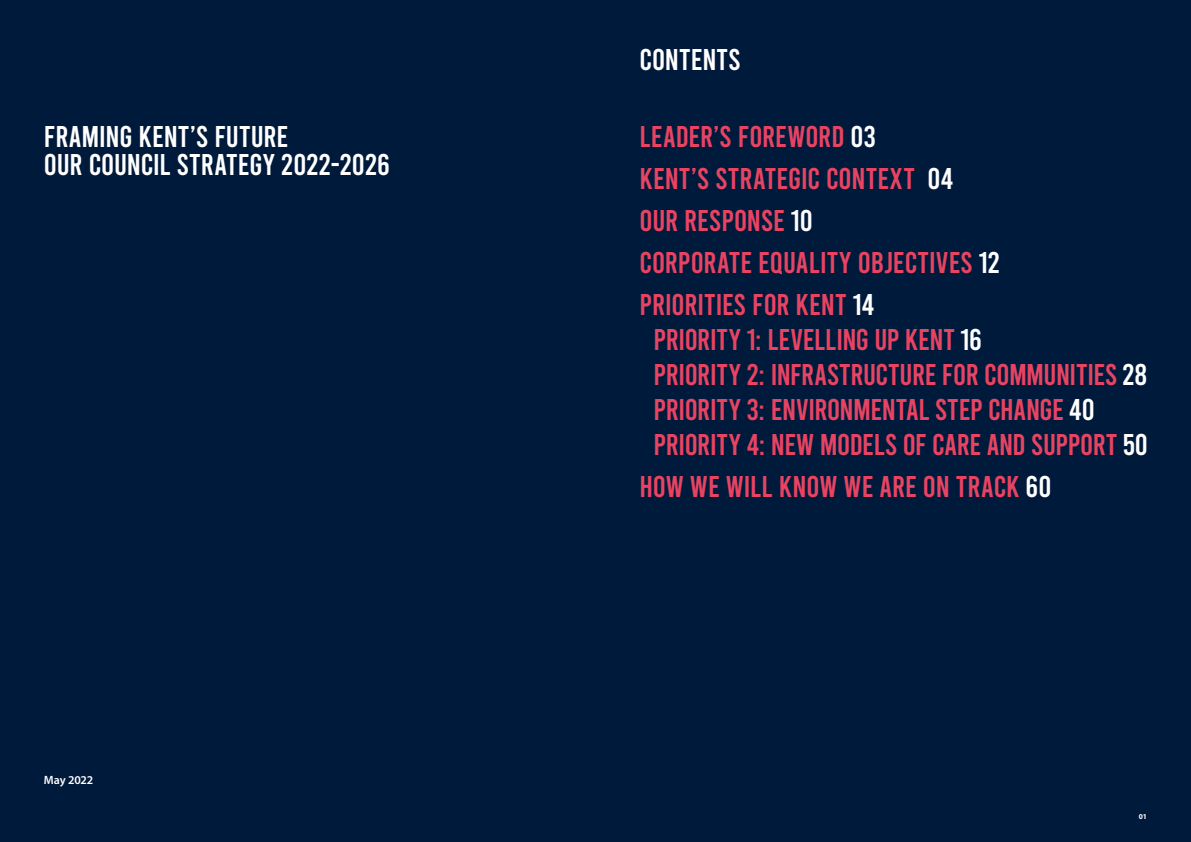
<style>
.page{position:relative;width:1191px;height:842px;background:#001a3b}
.page>*{position:absolute;margin:0;border:0;box-sizing:border-box;transform-origin:0 0}
.t1{font:30px "Bebas";color:#e94362}
.t2{font:30px "Bebas";color:#fff}
.t3{font:600 12px "Myriad Pro";letter-spacing:-.015em;color:#fff}
.t4{font:700 7.5px "Myriad Pro";color:#fff}
.s1{color:#fff}
.s2{color:#e94362}
</style>
<div class="page">
<p class="t2" style="left:44px;top:122px;width:246px">FRAMING KENT’S FUTURE</p>
<p class="t2" style="left:44px;top:150px;width:70px">OUR COUNCI</p>
<p class="t2" style="left:159px;top:150px;width:31px">L STRATEG</p>
<p class="t2" style="left:262px;top:150px;width:129px">Y 2022-2026</p>
<p class="t3" style="left:44px;top:772px;width:51px">May 2022</p>
<p class="t2" style="left:639px;top:45px;width:101px">CONTENTS</p>
<p class="t1" style="left:639px;top:122px;width:238px">LEADER’S FOREWORD <span class="s1">03</span></p>
<p class="t1" style="left:639px;top:164px;width:101px">KENT’S STRATEGIC</p>
<p class="t1" style="left:826px;top:164px;width:14px">CONTE</p>
<p class="t1" style="left:889px;top:164px;width:65px">XT <span class="s1">04</span></p>
<p class="t1" style="left:639px;top:206px;width:175px">OUR RESPONSE <span class="s1">10</span></p>
<p class="t1" style="left:639px;top:248px;width:65px">CORPORATE</p>
<p class="t1" style="left:758px;top:248px;width:243px">EQUALITY OBJECTIVES <span class="s1">12</span></p>
<p class="t1" style="left:639px;top:290px;width:12px">PRIORITIE</p>
<p class="t1" style="left:734px;top:290px;width:142px">S FOR KENT <span class="s1">14</span></p>
<p class="t1" style="left:653px;top:325px;width:12px">PRIORIT</p>
<p class="t1" style="left:728px;top:325px;width:255px">Y 1: LEVELLING UP KENT <span class="s1">16</span></p>
<p class="t1" style="left:653px;top:360px;width:12px">PRIORIT</p>
<p class="t1" style="left:728px;top:360px;width:62px">Y 2: INFRA</p>
<p class="t1" style="left:827px;top:360px;width:26px">STRUCTURE</p>
<p class="t1" style="left:942px;top:360px;width:56px">FOR COMMUNITIE</p>
<p class="t2" style="left:1105px;top:360px;width:44px"><span class="s2">S</span> 28</p>
<p class="t1" style="left:653px;top:395px;width:12px">PRIORIT</p>
<p class="t1" style="left:728px;top:395px;width:93px">Y 3: ENVIRONMENTA</p>
<p class="t1" style="left:918px;top:395px;width:109px">L STEP CHANGE</p>
<p class="t2" style="left:1069px;top:395px;width:27px">40</p>
<p class="t1" style="left:653px;top:430px;width:12px">PRIORIT</p>
<p class="t1" style="left:728px;top:430px;width:217px">Y 4: NEW MODELS OF CARE</p>
<p class="t1" style="left:986px;top:430px;width:163px">AND SUPPORT <span class="s1">50</span></p>
<p class="t1" style="left:639px;top:472px;width:330px">HOW WE WILL KNOW WEARE ON TRACK</p>
<p class="t2" style="left:1025px;top:472px;width:27px">60</p>
<p class="t4" style="left:1138px;top:812px;width:10px">01</p>
</div>
